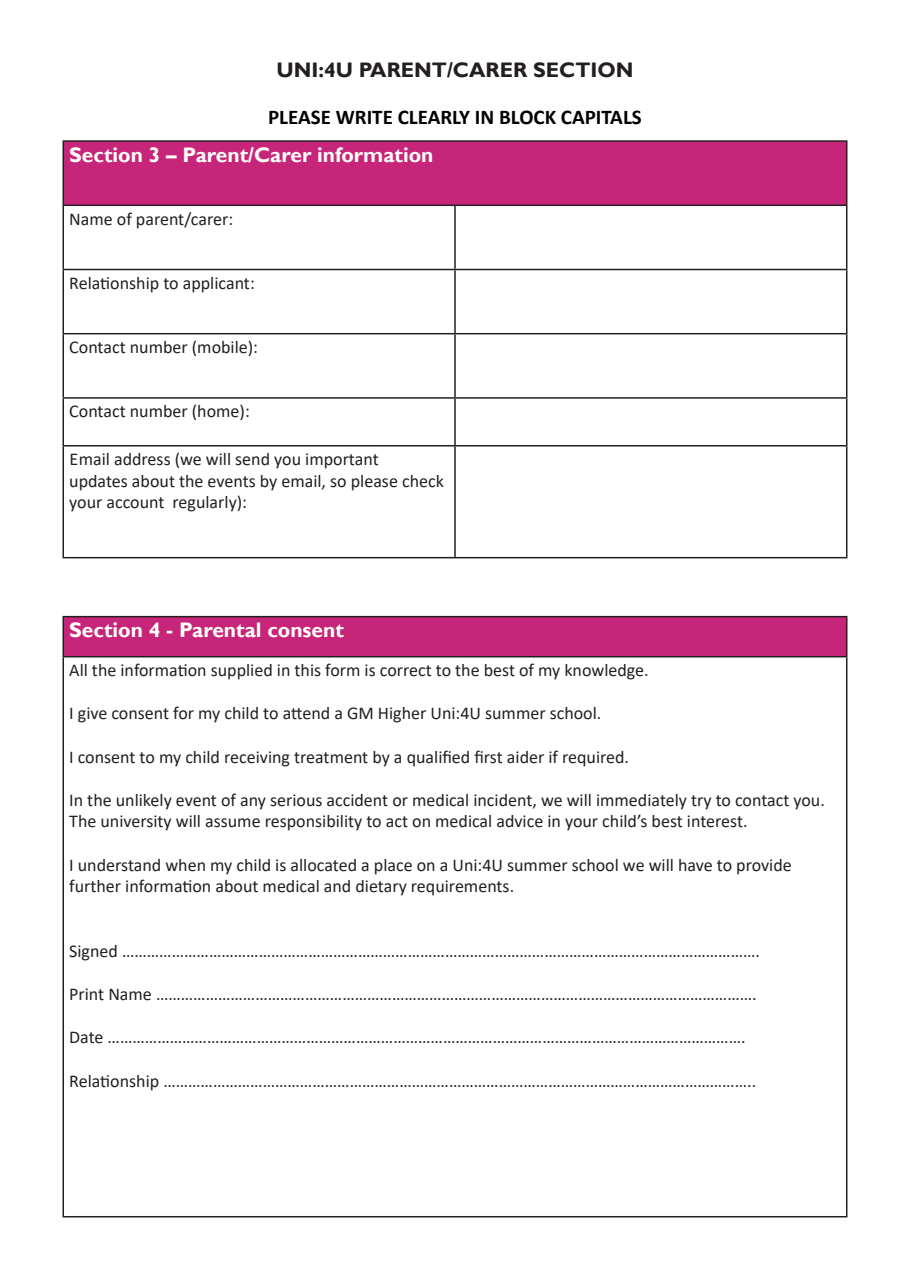
<style>
.page{position:relative;width:910px;height:1280px;background:#fff}
.page>*{position:absolute;margin:0;border:0;box-sizing:border-box;transform-origin:0 0}
.t1{font:700 21px "Gill Sans";color:#fffefa}
.t2{font:700 21px "Calibri";color:#000001}
.t3{font:700 21px "Gill Sans";color:#231f20}
.t4{font:18px/21.6px "Calibri";color:#231f20}
</style>
<div class="page">
<div style="left:63px;top:141px;width:784px;height:64px;background:#c72579"></div>
<hr style="left:63px;top:140px;width:392px;height:2px;background:#231f20">
<hr style="left:63px;top:142px;width:1px;height:63px;background:#231f20">
<hr style="left:455px;top:140px;width:392px;height:2px;background:#231f20">
<hr style="left:846px;top:142px;width:1px;height:63px;background:#231f20">
<hr style="left:63px;top:205px;width:392px;height:1px;background:#231f20">
<hr style="left:63px;top:206px;width:1px;height:63px;background:#231f20">
<hr style="left:455px;top:205px;width:392px;height:1px;background:#231f20">
<hr style="left:454px;top:206px;width:2px;height:63px;background:#231f20">
<hr style="left:846px;top:206px;width:1px;height:63px;background:#231f20">
<hr style="left:63px;top:269px;width:392px;height:1px;background:#231f20">
<hr style="left:63px;top:270px;width:1px;height:63px;background:#231f20">
<hr style="left:455px;top:269px;width:392px;height:1px;background:#231f20">
<hr style="left:454px;top:270px;width:2px;height:63px;background:#231f20">
<hr style="left:846px;top:270px;width:1px;height:63px;background:#231f20">
<hr style="left:63px;top:333px;width:392px;height:1px;background:#231f20">
<hr style="left:63px;top:334px;width:1px;height:63px;background:#231f20">
<hr style="left:455px;top:333px;width:392px;height:1px;background:#231f20">
<hr style="left:454px;top:334px;width:2px;height:63px;background:#231f20">
<hr style="left:846px;top:334px;width:1px;height:63px;background:#231f20">
<hr style="left:63px;top:397px;width:392px;height:2px;background:#231f20">
<hr style="left:63px;top:399px;width:1px;height:46px;background:#231f20">
<hr style="left:455px;top:397px;width:392px;height:2px;background:#231f20">
<hr style="left:454px;top:399px;width:2px;height:46px;background:#231f20">
<hr style="left:846px;top:399px;width:1px;height:46px;background:#231f20">
<hr style="left:63px;top:445px;width:392px;height:1px;background:#231f20">
<hr style="left:63px;top:446px;width:1px;height:111px;background:#231f20">
<hr style="left:455px;top:445px;width:392px;height:1px;background:#231f20">
<hr style="left:454px;top:446px;width:2px;height:111px;background:#231f20">
<hr style="left:846px;top:446px;width:1px;height:111px;background:#231f20">
<hr style="left:63px;top:557px;width:392px;height:1px;background:#231f20">
<hr style="left:455px;top:557px;width:392px;height:1px;background:#231f20">
<div style="left:63px;top:617px;width:784px;height:40px;background:#c72579"></div>
<hr style="left:63px;top:616px;width:784px;height:1px;background:#231f20">
<hr style="left:63px;top:617px;width:1px;height:39px;background:#231f20">
<hr style="left:846px;top:617px;width:1px;height:39px;background:#231f20">
<hr style="left:63px;top:656px;width:784px;height:1px;background:#231f20">
<hr style="left:63px;top:657px;width:1px;height:559px;background:#231f20">
<hr style="left:846px;top:657px;width:1px;height:559px;background:#231f20">
<hr style="left:63px;top:1216px;width:784px;height:1px;background:#231f20">
<p class="t3" style="left:276px;top:57px;width:359px">UNI:4U PARENT/CARER SECTION</p>
<p class="t2" style="left:268px;top:102px;width:375px">PLEASE WRITE CLEARLY IN BLOCK CAPITALS</p>
<p class="t1" style="left:69px;top:142px;width:366px">Section 3 – Parent/Carer information</p>
<p class="t4" style="left:69px;top:208px;width:165px">Name of parent/carer:</p>
<p class="t4" style="left:69px;top:272px;width:187px">Relationship to applicant:</p>
<p class="t4" style="left:69px;top:336px;width:190px">Contact number (mobile):</p>
<p class="t4" style="left:69px;top:400px;width:182px">Contact number (home):</p>
<p class="t4" style="left:70px;top:448px;width:311px">Email address (we will send you important</p>
<p class="t4" style="left:69px;top:470px;width:376px">updates about the events by email, so please check your account regularly):</p>
<p class="t1" style="left:69px;top:617px;width:276px">Section 4 - Parental consent</p>
<p class="t4" style="left:69px;top:659px;width:581px">All the information supplied in this form is correct to the best of my knowledge.</p>
<p class="t4" style="left:69px;top:702px;width:534px">I give consent for my child to attend a GM Higher Uni:4U summer school.</p>
<p class="t4" style="left:69px;top:745px;width:561px">I consent to my child receiving treatment by a qualified first aider if required.</p>
<p class="t4" style="left:69px;top:789px;width:757px">In the unlikely event of any serious accident or medical incident, we will immediately try to contact you.<br>The university will assume responsibility to act on medical advice in your child’s best interest.</p>
<p class="t4" style="left:69px;top:853px;width:724px">I understand when my child is allocated a place on a Uni:4U summer school we will have to provide</p>
<p class="t4" style="left:69px;top:875px;width:446px">further information about medical and dietary requirements.</p>
<p class="t4" style="left:69px;top:940px;width:692px">Signed ……………………………………………………………………………………………………………………………………….</p>
<p class="t4" style="left:69px;top:983px;width:689px">Print Name ……………………………………………………………………………………………………………………………….</p>
<p class="t4" style="left:69px;top:1026px;width:678px">Date ……………………………………………………………………………………………………………………………………….</p>
<p class="t4" style="left:69px;top:1069px;width:688px">Relationship ……………………………………………………………………………………………………………………………..</p>
</div>
